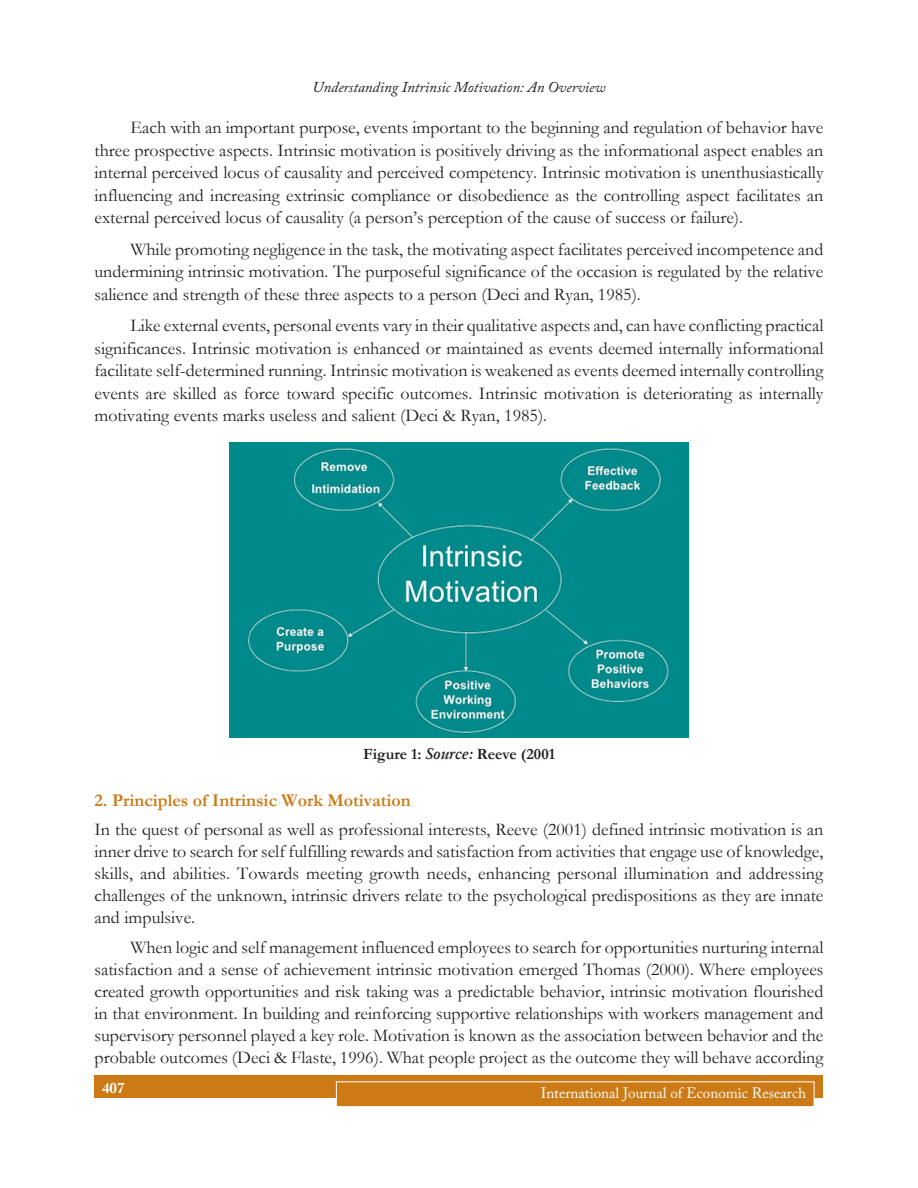
<style>
.page{position:relative;width:918px;height:1188px;background:#fff}
.page>*{position:absolute;margin:0;border:0;box-sizing:border-box;transform-origin:0 0}
.Body_text{font:18px/22.5px "Garamond";color:#231f20;text-align:justify}
.Subhead_2{font:700 18px "Garamond";color:#cb7a16}
.t1{font:700 15.75px "Garamond";color:#231f20}
.t2{font:italic 15px "Adobe Caslon Pro";color:#231f20}
.t3{font:15px "Adobe Caslon Pro";color:#fff}
.t4{font:700 15px "Adobe Caslon Pro";color:#fff}
.s1{font-weight:600;font-style:italic}
</style>
<div class="page">
<div style="left:94px;top:1076px;width:730px;height:22px;background:#cb7a16"></div>
<div style="left:336px;top:1082px;width:478px;height:25px;background:#cb7a16"></div>
<div style="left:336px;top:1082px;width:478px;height:25px;border:1px solid #fff"></div>
<img style="left:230px;top:442px;width:458px;height:295px">
<p class="t2" style="left:313px;top:78px;width:294px">Understanding Intrinsic Motivation: An Overview</p>
<p class="Body_text" style="left:94px;top:116px;width:731px;text-indent:36px">Each with an important purpose, events important to the beginning and regulation of behavior have three prospective aspects. Intrinsic motivation is positively driving as the informational aspect enables an internal perceived locus of causality and perceived competency. Intrinsic motivation is unenthusiastically influencing and increasing extrinsic compliance or disobedience as the controlling aspect facilitates an external perceived locus of causality (a person’s perception of the cause of success or failure).</p>
<p class="Body_text" style="left:94px;top:237px;width:730px;text-indent:36px">While promoting negligence in the task, the motivating aspect facilitates perceived incompetence and undermining intrinsic motivation. The purposeful significance of the occasion is regulated by the relative salience and strength of these three aspects to a person (Deci and Ryan, 1985).</p>
<p class="Body_text" style="left:94px;top:314px;width:730px;text-indent:36px">Like external events, personal events vary in their qualitative aspects and, can have conflicting practical significances. Intrinsic motivation is enhanced or maintained as events deemed internally informational facilitate self-determined running. Intrinsic motivation is weakened as events deemed internally controlling events are skilled as force toward specific outcomes. Intrinsic motivation is deteriorating as internally motivating events marks useless and salient (Deci &amp; Ryan, 1985).</p>
<p class="t1" style="left:363px;top:743px;width:193px">Figure 1: <span class="s1">Source:</span> Reeve (2001</p>
<p class="Subhead_2" style="left:94px;top:788px;width:318px">2. Principles of Intrinsic Work Motivation</p>
<p class="Body_text" style="left:94px;top:818px;width:730px;line-height:21.9px">In the quest of personal as well as professional interests, Reeve (2001) defined intrinsic motivation is an inner drive to search for self fulfilling rewards and satisfaction from activities that engage use of knowledge, skills, and abilities. Towards meeting growth needs, enhancing personal illumination and addressing challenges of the unknown, intrinsic drivers relate to the psychological predispositions as they are innate and impulsive.</p>
<p class="Body_text" style="left:94px;top:936px;width:731px;line-height:21.9px;text-indent:36px">When logic and self management influenced employees to search for opportunities nurturing internal satisfaction and a sense of achievement intrinsic motivation emerged Thomas (2000). Where employees created growth opportunities and risk taking was a predictable behavior, intrinsic motivation flourished in that environment. In building and reinforcing supportive relationships with workers management and supervisory personnel played a key role. Motivation is known as the association between behavior and the probable outcomes (Deci &amp; Flaste, 1996). What people project as the outcome they will behave according</p>
<p class="t4" style="left:102px;top:1079px;width:24px">407</p>
<p class="t3" style="left:541px;top:1084px;width:267px">International Journal of Economic Research</p>
</div>
